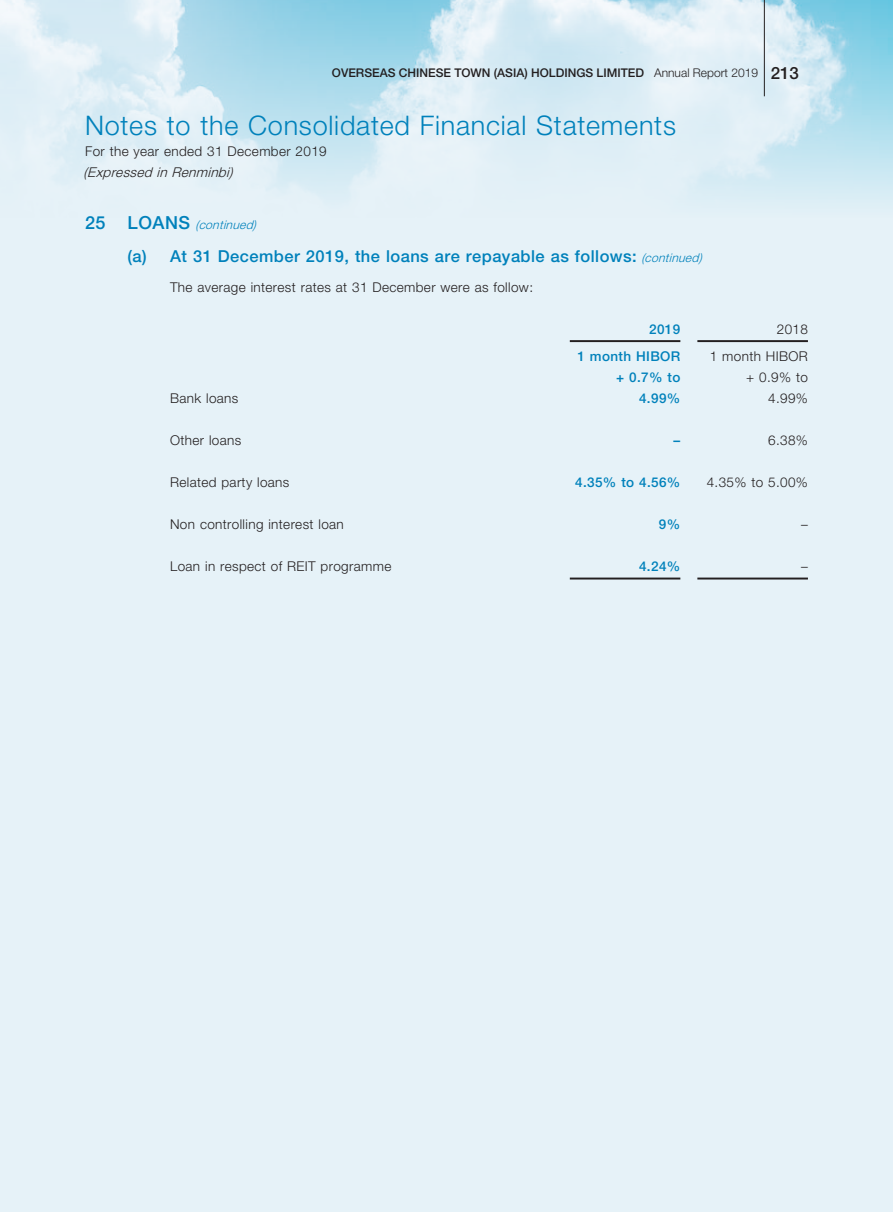
<style>
.page{position:relative;width:893px;height:1212px;background:#e6f2f8}
.page>*{position:absolute;margin:0;border:0;box-sizing:border-box;transform-origin:0 0}
.t1{font:300 27px "Helvetica Neue LT Std";letter-spacing:.03em;color:#0081bb}
.t2{font:500 16.5px "Helvetica Neue LT Std";letter-spacing:.03em;color:#0081bb}
.t3{font:300 13.5px/21px "Helvetica Neue LT Std";letter-spacing:.03em;color:#231f20;text-align:right}
.t4{font:500 13.5px/21px "Helvetica Neue LT Std";letter-spacing:.03em;color:#0081bb;text-align:right}
.t5{font:italic 300 13.5px "Helvetica Neue LT Std";color:#231f20}
.t6{font:500 12px "Helvetica Neue LT Std";color:#231f20}
.t7{font:italic 300 12px "Helvetica Neue LT Std";color:#0081bb}
.s1{font-weight:300}
.s2{font-size:16.95px}
.s3{font-weight:500;font-style:normal;font-size:18px}
.s4{font-weight:300;font-style:italic;font-size:12px}
</style>
<div class="page">
<img style="left:0;top:0;width:893px;height:200px">
<hr style="left:764px;top:0;width:1px;height:96px;background:#231f20">
<hr style="left:570px;top:340px;width:110px;height:2px;background:#231f20">
<hr style="left:697px;top:340px;width:111px;height:2px;background:#231f20">
<hr style="left:570px;top:577px;width:110px;height:2px;background:#231f20">
<hr style="left:697px;top:577px;width:111px;height:2px;background:#231f20">
<p class="t6" style="left:332px;top:66px;width:468px">OVERSEAS CHINESE TOWN (ASIA) HOLDINGS LIMITED <span class="s1">Annual Report 2019</span> <span class="s2">213</span></p>
<h1 class="t1" style="left:85px;top:109px;width:592px">Notes to the Consolidated Financial Statements</h1>
<p class="t3" style="left:85px;top:140px;width:243px">For the year ended 31 December 2019</p>
<p class="t5" style="left:84px;top:164px;width:151px">(Expressed in Renminbi)</p>
<p class="t7" style="left:85px;top:217px;width:173px"><span class="s3">2 5 L O A N S</span> (continued)</p>
<p class="t2" style="left:128px;top:247px;width:576px">(a) At 31 December 2019, the loans are repayable as follows: <span class="s4">(continued)</span></p>
<p class="t3" style="left:170px;top:276px;width:364px">The average interest rates at 31 December were as follow:</p>
<p class="t4" style="left:649px;top:318px;width:33px">2019</p>
<p class="t3" style="left:777px;top:318px;width:33px">2018</p>
<p class="t3" style="left:170px;top:388px;width:70px">Bank loans</p>
<p class="t4" style="left:578px;top:346px;width:104px">1 month HIBOR + 0.7% to<br>4.99%</p>
<p class="t3" style="left:710px;top:346px;width:100px">1 month HIBOR + 0.9% to<br>4.99%</p>
<p class="t3" style="left:170px;top:430px;width:73px">Other loans</p>
<p class="t4" style="left:674px;top:430px;width:8px">–</p>
<p class="t3" style="left:768px;top:430px;width:41px">6.38%</p>
<p class="t3" style="left:170px;top:472px;width:121px">Related party loans</p>
<p class="t4" style="left:575px;top:472px;width:107px">4.35% to 4.56%</p>
<p class="t3" style="left:707px;top:472px;width:103px">4.35% to 5.00%</p>
<p class="t3" style="left:170px;top:514px;width:175px">Non controlling interest loan</p>
<p class="t4" style="left:659px;top:514px;width:23px">9%</p>
<p class="t3" style="left:801px;top:514px;width:8px">–</p>
<p class="t3" style="left:170px;top:556px;width:223px">Loan in respect of REIT programme</p>
<p class="t4" style="left:639px;top:556px;width:43px">4.24%</p>
<p class="t3" style="left:801px;top:556px;width:8px">–</p>
</div>
